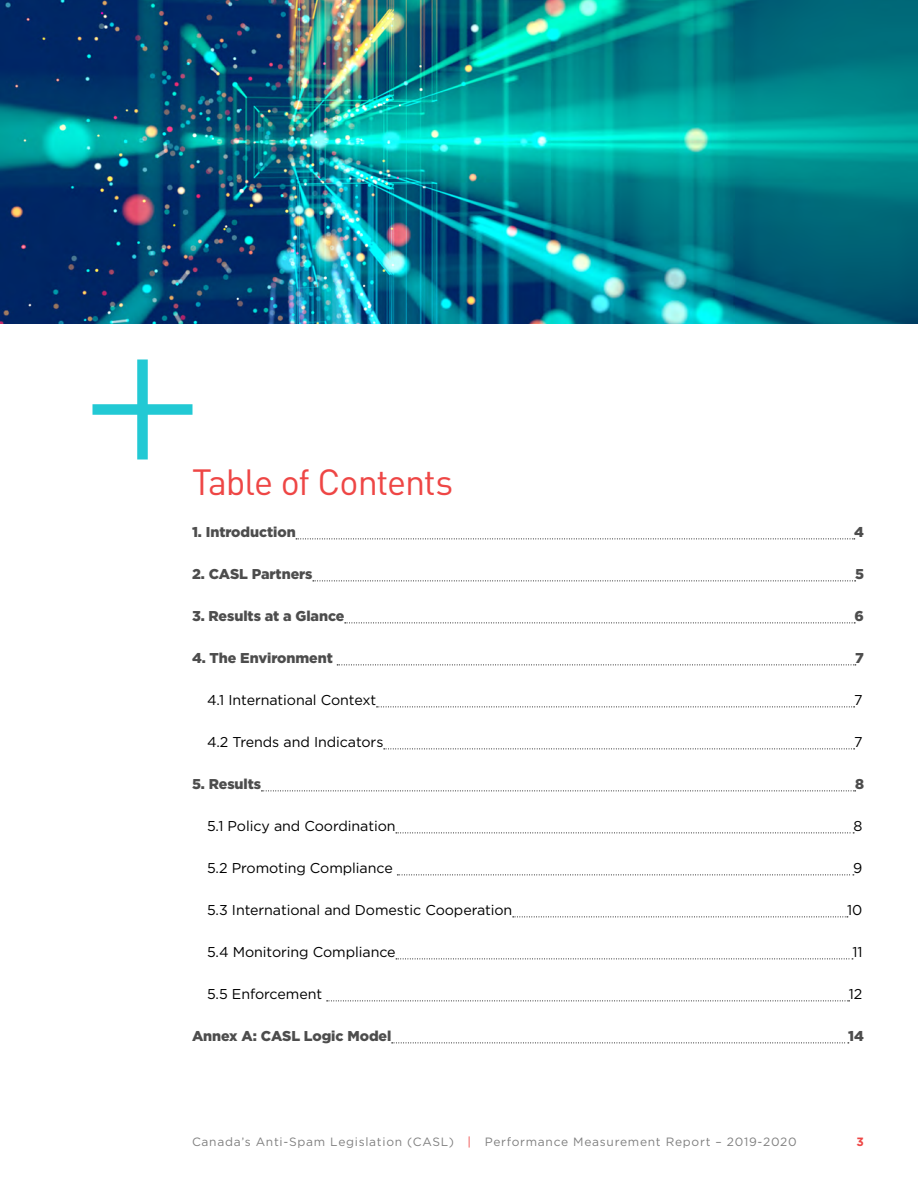
<style>
.page{position:relative;width:918px;height:1188px;background:#fff}
.page>*{position:absolute;margin:0;border:0;box-sizing:border-box;transform-origin:0 0}
.t1{font:36px "FFDIN Pro";letter-spacing:-.03em;color:#ee4645}
.t2{font:14.25px "Gotham";letter-spacing:-.005em;color:#000}
.t3{font:900 14.25px "Gotham";letter-spacing:-.005em;color:#4d4d4d}
.t4{font:12px "Gotham";letter-spacing:.06em;color:#808080}
.t5{font:700 12px "Gotham";color:#ee4645}
.s1{color:#ee4645}
</style>
<div class="page">
<img style="left:0;top:0;width:918px;height:324px">
<svg style="left:93px;top:359px;width:100px;height:100px"></svg>
<svg style="left:296px;top:539px;width:559px;height:1px"></svg>
<svg style="left:313px;top:581px;width:543px;height:1px"></svg>
<svg style="left:345px;top:623px;width:510px;height:1px"></svg>
<svg style="left:337px;top:665px;width:519px;height:1px"></svg>
<svg style="left:377px;top:707px;width:478px;height:1px"></svg>
<svg style="left:384px;top:749px;width:471px;height:1px"></svg>
<svg style="left:261px;top:791px;width:595px;height:1px"></svg>
<svg style="left:396px;top:833px;width:458px;height:1px"></svg>
<svg style="left:397px;top:875px;width:457px;height:1px"></svg>
<svg style="left:513px;top:917px;width:335px;height:1px"></svg>
<svg style="left:396px;top:959px;width:457px;height:1px"></svg>
<svg style="left:327px;top:1001px;width:523px;height:1px"></svg>
<svg style="left:392px;top:1043px;width:457px;height:1px"></svg>
<p class="t1" style="left:192px;top:454px;width:263px">Table of Contents</p>
<p class="t3" style="left:192px;top:522px;width:105px">1. Introduction</p>
<p class="t3" style="left:854px;top:522px;width:11px">4</p>
<p class="t3" style="left:192px;top:564px;width:122px">2. CASL Partners</p>
<p class="t3" style="left:855px;top:564px;width:10px">5</p>
<p class="t3" style="left:192px;top:606px;width:154px">3. Results at a Glance</p>
<p class="t3" style="left:855px;top:606px;width:11px">6</p>
<p class="t3" style="left:192px;top:648px;width:142px">4. The Environment</p>
<p class="t3" style="left:855px;top:648px;width:10px">7</p>
<p class="t2" style="left:207px;top:691px;width:171px">4.1 International Context</p>
<p class="t2" style="left:854px;top:691px;width:10px">7</p>
<p class="t2" style="left:207px;top:733px;width:178px">4.2 Trends and Indicators</p>
<p class="t2" style="left:854px;top:733px;width:10px">7</p>
<p class="t3" style="left:192px;top:774px;width:71px">5. Results</p>
<p class="t3" style="left:855px;top:774px;width:10px">8</p>
<p class="t2" style="left:207px;top:817px;width:190px">5.1 Policy and Coordination</p>
<p class="t2" style="left:854px;top:817px;width:10px">8</p>
<p class="t2" style="left:207px;top:859px;width:187px">5.2 Promoting Compliance</p>
<p class="t2" style="left:853px;top:859px;width:11px">9</p>
<p class="t2" style="left:207px;top:901px;width:307px">5.3 International and Domestic Cooperation</p>
<p class="t2" style="left:847px;top:901px;width:17px">10</p>
<p class="t2" style="left:207px;top:943px;width:190px">5.4 Monitoring Compliance</p>
<p class="t2" style="left:852px;top:943px;width:12px">11</p>
<p class="t2" style="left:207px;top:985px;width:117px">5.5 Enforcement</p>
<p class="t2" style="left:849px;top:985px;width:15px">12</p>
<p class="t3" style="left:192px;top:1026px;width:201px">Annex A: CASL Logic Model</p>
<p class="t3" style="left:848px;top:1026px;width:17px">14</p>
<p class="t4" style="left:192px;top:1134px;width:606px">Canada’s Anti-Spam Legislation (CASL) <span class="s1">|</span> Performance Measurement Report – 2019-2020</p>
<p class="t5" style="left:857px;top:1134px;width:9px">3</p>
</div>
